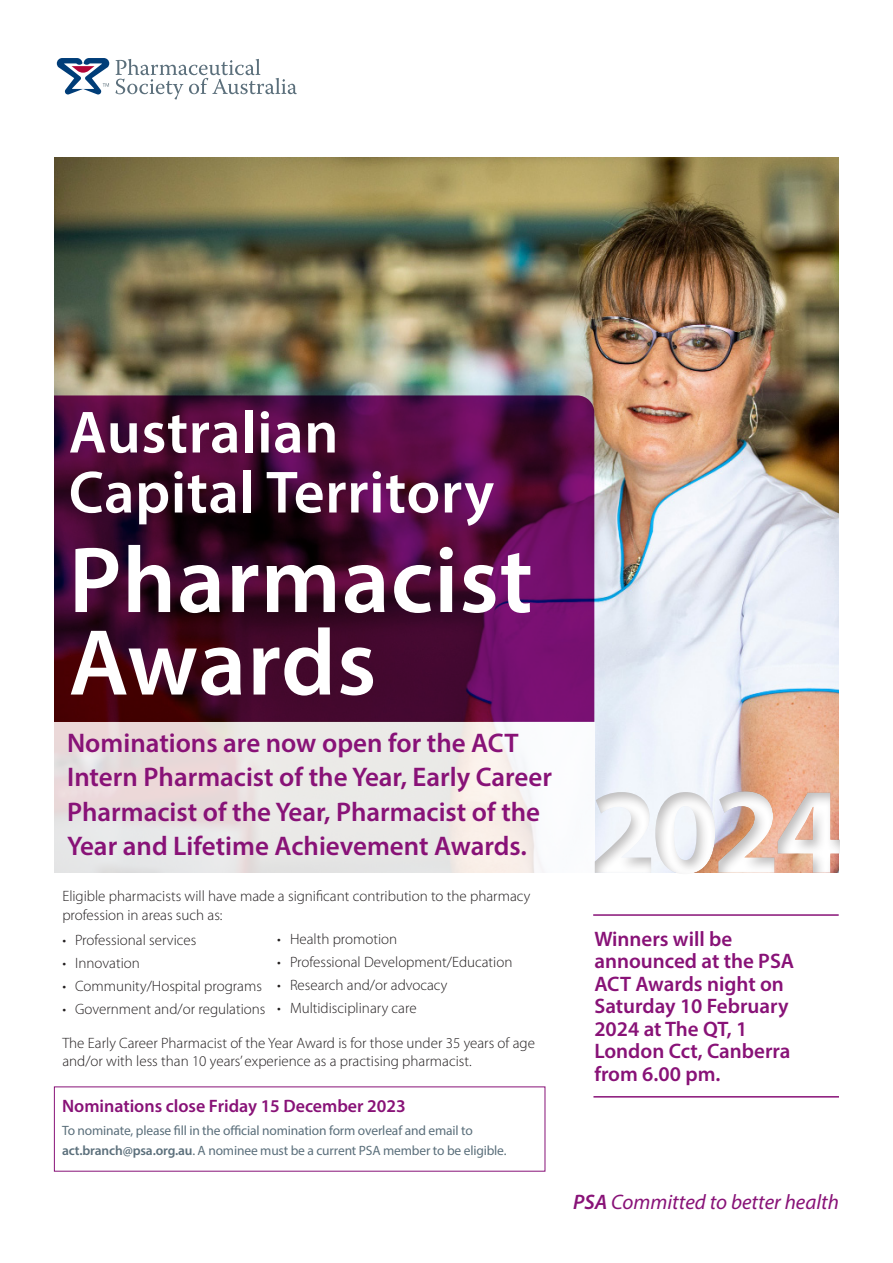
<style>
.page{position:relative;width:893px;height:1263px;background:#fff}
.page>*{position:absolute;margin:0;border:0;box-sizing:border-box;transform-origin:0 0}
.t1{font:700 122.25px "Myriad Pro";color:#fff}
.Blue_text{font:600 94.5px/82.5px "Myriad Pro";letter-spacing:.01em;color:#fff}
.Blue_text-2{font:600 60px/60px "Myriad Pro";letter-spacing:.01em;color:#fff}
.Blue_text-3{font:600 27px/34.5px "Myriad Pro";color:#881277}
.Blue_text-4{font:600 21px/22.5px "Myriad Pro";color:#881277}
.t2{font:italic 21px "Myriad Pro";color:#881277}
.PSA_Header_4{font:600 18px "Myriad Pro";color:#881277}
.Blue_text-5{font:300 15px/18.8px "Myriad Pro";color:#231f20}
.PSA_Form_text{font:13.5px/19.5px "Myriad Pro";letter-spacing:-.01em;color:#5b6f7b}
.s1{font-weight:600}
.s2{font-size:123.45px}
</style>
<div class="page">
<img style="left:54px;top:157px;width:785px;height:593px">
<svg style="left:54px;top:395px;width:540px;height:327px;background:#480836"></svg>
<svg style="left:54px;top:722px;width:540px;height:151px;background:#ece7e6"></svg>
<div style="left:569px;top:750px;width:324px;height:154px;background:#231f20;opacity:.3"></div>
<svg style="left:57px;top:58px;width:52px;height:36px"></svg>
<svg style="left:115px;top:59px;width:182px;height:40px"></svg>
<hr style="left:593px;top:914px;width:246px;height:2px;background:#881277">
<hr style="left:593px;top:1096px;width:246px;height:1px;background:#881277">
<p class="Blue_text-2" style="left:69px;top:401px;width:427px">Australian<br>Capital Territory</p>
<p class="Blue_text" style="left:69px;top:537px;width:466px">Pharmacist<br>Awards</p>
<p class="Blue_text-3" style="left:67px;top:725px;width:487px">Nominations are now open for the ACT Intern Pharmacist of the Year, Early Career Pharmacist of the Year, Pharmacist of the Year and Lifetime Achievement Awards.</p>
<p class="Blue_text-5" style="left:62px;top:887px;width:470px">Eligible pharmacists will have made a significant contribution to the pharmacy</p>
<p class="Blue_text-5" style="left:62px;top:906px;width:162px">profession in areas such as:</p>
<p class="Blue_text-5" style="left:62px;top:931px;width:136px">• Professional services</p>
<p class="Blue_text-5" style="left:62px;top:954px;width:79px">• Innovation</p>
<p class="Blue_text-5" style="left:62px;top:977px;width:201px">• Community/Hospital programs</p>
<p class="Blue_text-5" style="left:62px;top:1000px;width:205px">• Government and/or regulations</p>
<p class="Blue_text-5" style="left:62px;top:1033px;width:474px">The Early Career Pharmacist of the Year Award is for those under 35 years of age and/or with less than 10 years’ experience as a practising pharmacist.</p>
<p class="Blue_text-5" style="left:277px;top:930px;width:122px">• Health promotion</p>
<p class="Blue_text-5" style="left:277px;top:953px;width:237px">• Professional Development/Education</p>
<p class="Blue_text-5" style="left:277px;top:976px;width:172px">• Research and/or advocacy</p>
<p class="Blue_text-5" style="left:277px;top:999px;width:141px">• Multidisciplinary care</p>
<p class="PSA_Header_4" style="left:62px;top:1094px;width:345px">Nominations close Friday 15 December 2023</p>
<p class="PSA_Form_text" style="left:62px;top:1121px;width:446px">To nominate, please fill in the official nomination form overleaf and email to <span class="s1">act.branch@psa.org.au</span>. A nominee must be a current PSA member to be eligible.</p>
<h1 class="t1" style="left:590px;top:752px;width:254px">20<span class="s2">24</span></h1>
<p class="Blue_text-4" style="left:594px;top:927px;width:201px">Winners will be announced at the PSA<br>ACT Awards night on<br>Saturday 10 February<br>2024 at The QT, 1<br>London Cct, Canberra from 6.00 pm.</p>
<p class="t2" style="left:573px;top:1189px;width:267px"><span class="s1">PSA</span> Committed to better health</p>
</div>
